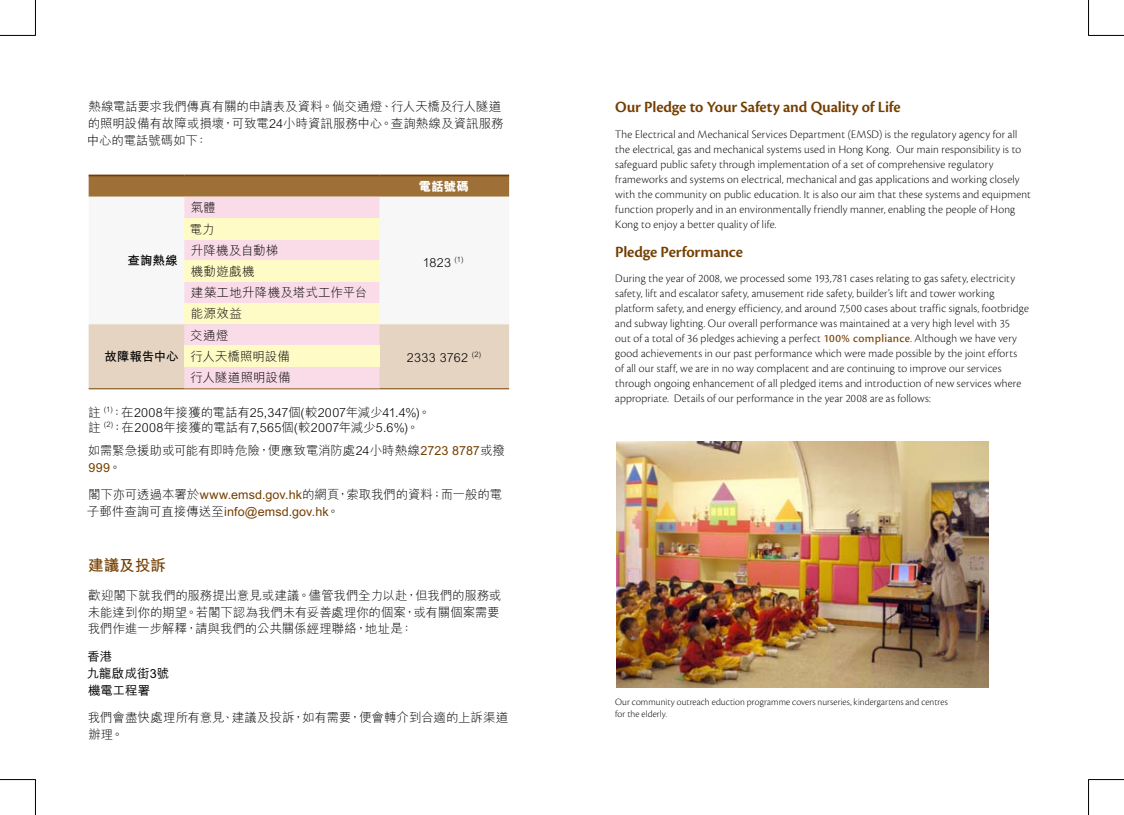
<style>
.page{position:relative;width:1124px;height:815px;background:#fff}
.page>*{position:absolute;margin:0;border:0;box-sizing:border-box;transform-origin:0 0}
.t1{font:600 16.25px "Cronos Pro";letter-spacing:-.01em;color:#743e00}
.t2{font:700 15.62px "M Hei HK";letter-spacing:-.01em;color:#743e00}
.t3{font:300 12.5px/16.9px "M Hei HK";letter-spacing:-.005em;color:#000}
.t4{font:300 12.5px/21.2px "M Hei HK";letter-spacing:.015em;color:#000}
.t5{font:500 12.5px/16.9px "M Hei HK";letter-spacing:-.005em;color:#000}
.t6{font:300 12.5px "M Hei HK";letter-spacing:.03em;color:#000}
.t7{font:700 12.5px "M Hei HK";letter-spacing:-.01em;color:#000}
.t8{font:800 12.5px "M Hei HK";color:#fff}
.t9{font:11.88px/15px "Cronos Pro Lt Disp";letter-spacing:.02em;color:#000}
.t10{font:10px/11.2px "Cronos Pro Lt Disp";letter-spacing:.01em;color:#000}
.s1{font-weight:500;color:#743e00}
.s2{font-family:"Cronos Pro Capt";color:#743e00}
</style>
<div class="page">
<svg style="left:89px;top:175px;width:420px;height:128px"></svg>
<div style="left:184px;top:218px;width:195px;height:21px;background:#fffbc6"></div>
<div style="left:184px;top:261px;width:195px;height:21px;background:#fffbc6"></div>
<div style="left:184px;top:303px;width:195px;height:21px;background:#fffbc6"></div>
<svg style="left:89px;top:324px;width:420px;height:65px;background:#ebd5cd"></svg>
<div style="left:184px;top:346px;width:195px;height:21px;background:#fffbc6"></div>
<img style="left:616px;top:441px;width:372px;height:246px">
<hr style="left:0;top:35px;width:35px;height:1px;background:#000">
<hr style="left:1088px;top:35px;width:35px;height:1px;background:#000">
<hr style="left:0;top:779px;width:35px;height:1px;background:#000">
<hr style="left:1088px;top:779px;width:35px;height:1px;background:#000">
<hr style="left:35px;top:0;width:1px;height:35px;background:#000">
<hr style="left:35px;top:780px;width:1px;height:35px;background:#000">
<hr style="left:1088px;top:0;width:1px;height:35px;background:#000">
<hr style="left:1088px;top:780px;width:1px;height:35px;background:#000">
<p class="t3" style="left:87px;top:97px;width:417px">熱線電話要求我們傳真有關的申請表及資料。倘交通燈、行人天橋及行人隧道的照明設備有故障或損壞，可致電24小時資訊服務中心。查詢熱線及資訊服務中心的電話號碼如下：</p>
<p class="t8" style="left:418px;top:178px;width:52px">電話號碼</p>
<p class="t7" style="left:128px;top:252px;width:51px">查詢熱線</p>
<p class="t7" style="left:104px;top:347px;width:76px">故障報告中心</p>
<p class="t4" style="left:190px;top:197px;width:179px">氣體<br>電力<br>升降機及自動梯<br>機動遊戲機<br>建築工地升降機及塔式工作平台能源效益</p>
<p class="t3" style="left:190px;top:324px;width:102px;line-height:20.9px">交通燈<br>行人天橋照明設備行人隧道照明設備</p>
<p class="t3" style="left:422px;top:253px;width:42px">1823 <sup>(1)</sup></p>
<p class="t6" style="left:406px;top:349px;width:76px">2333 3762 <sup>(2)</sup></p>
<p class="t3" style="left:88px;top:404px;width:344px;line-height:15px">註 <sup>(1)</sup>：在2008年接獲的電話有25,347個(較2007年減少41.4%)。註 <sup>(2)</sup>：在2008年接獲的電話有7,565個(較2007年減少5.6%)。</p>
<p class="t3" style="left:88px;top:442px;width:419px">如需緊急援助或可能有即時危險，便應致電消防處24小時熱線<span class="s1">2723 8787</span>或撥<br><span class="s1">999</span>。</p>
<p class="t3" style="left:87px;top:486px;width:417px">閣下亦可透過本署於<span class="s1">www.emsd.gov.hk</span>的網頁，索取我們的資料；而一般的電子郵件查詢可直接傳送至<span class="s1">info@emsd.gov.hk</span>。</p>
<h2 class="t2" style="left:88px;top:554px;width:79px">建議及投訴</h2>
<p class="t3" style="left:88px;top:586px;width:415px">歡迎閣下就我們的服務提出意見或建議。儘管我們全力以赴，但我們的服務或未能達到你的期望。若閣下認為我們未有妥善處理你的個案，或有關個案需要我們作進一步解釋，請與我們的公共關係經理聯絡，地址是：</p>
<p class="t5" style="left:87px;top:647px;width:84px">香港<br>九龍啟成街3號機電工程署</p>
<p class="t3" style="left:88px;top:709px;width:422px">我們會盡快處理所有意見、建議及投訴，如有需要，便會轉介到合適的上訴渠道辦理。</p>
<h1 class="t1" style="left:615px;top:98px;width:287px">Our Pledge to Your Safety and Quality of Life</h1>
<p class="t9" style="left:615px;top:127px;width:417px">The Electrical and Mechanical Services Department (EMSD) is the regulatory agency for all the electrical, gas and mechanical systems used in Hong Kong. Our main responsibility is to safeguard public safety through implementation of a set of comprehensive regulatory frameworks and systems on electrical, mechanical and gas applications and working closely with the community on public education. It is also our aim that these systems and equipment function properly and in an environmentally friendly manner, enabling the people of Hong Kong to enjoy a better quality of life.</p>
<h1 class="t1" style="left:615px;top:243px;width:129px">Pledge Performance</h1>
<p class="t9" style="left:615px;top:270px;width:415px">During the year of 2008, we processed some 193,781 cases relating to gas safety, electricity safety, lift and escalator safety, amusement ride safety, builder’s lift and tower working platform safety, and energy efficiency, and around 7,500 cases about traffic signals, footbridge and subway lighting. Our overall performance was maintained at a very high level with 35<br>out of a total of 36 pledges achieving a perfect <span class="s2">100% compliance</span>. Although we have very good achievements in our past performance which were made possible by the joint efforts of all our staff, we are in no way complacent and are continuing to improve our services through ongoing enhancement of all pledged items and introduction of new services where appropriate. Details of our performance in the year 2008 are as follows:</p>
<p class="t10" style="left:615px;top:697px;width:334px">Our community outreach eduction programme covers nurseries, kindergartens and centres for the elderly.</p>
</div>
